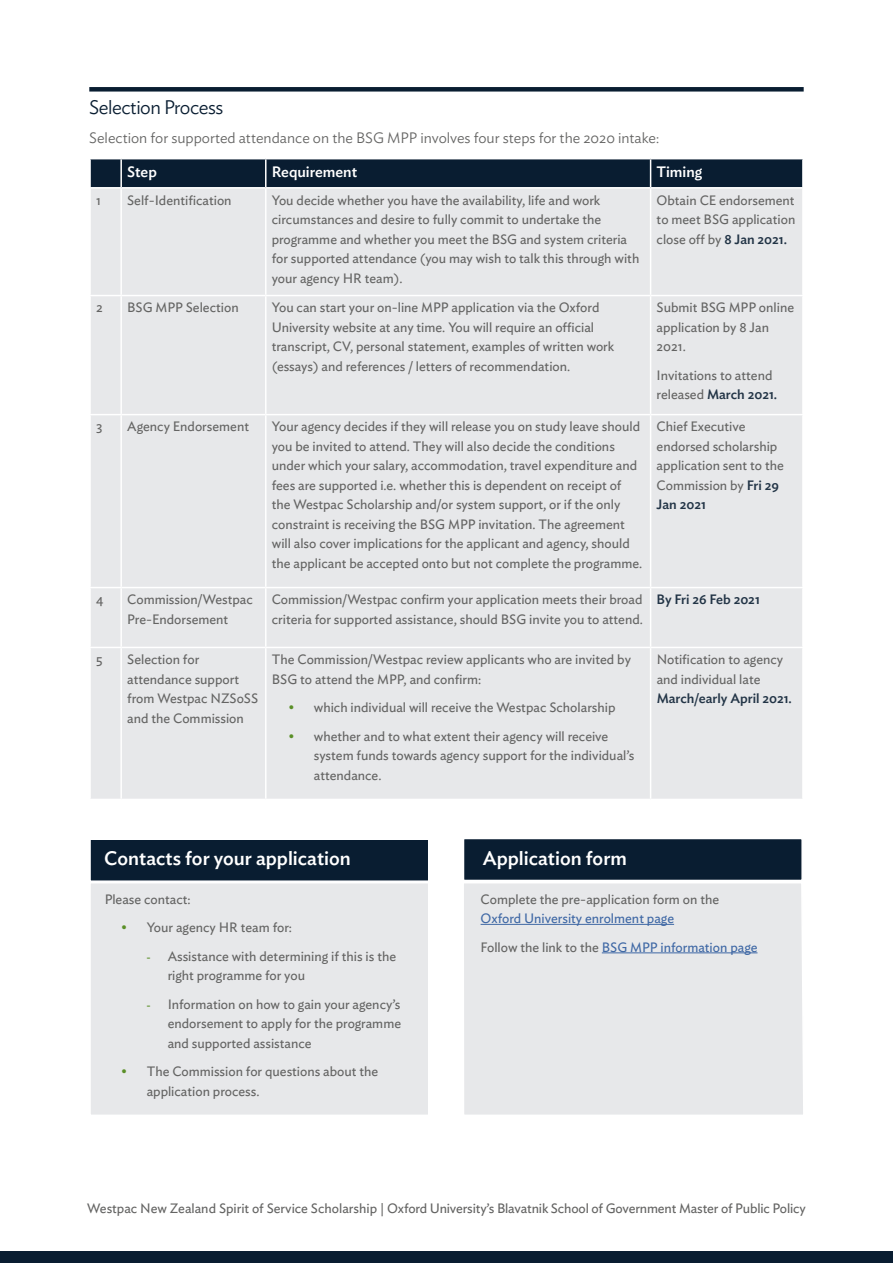
<style>
.page{position:relative;width:893px;height:1263px;background:#fff}
.page>*{position:absolute;margin:0;border:0;box-sizing:border-box;transform-origin:0 0}
.t1{font:500 19.5px "Ideal Sans";color:#fff}
.t2{font:300 19.5px "Ideal Sans";letter-spacing:-.025em;color:#091d31}
.t3{font:300 15px "Ideal Sans";color:#646463}
.t4{font:500 15px "Ideal Sans";color:#fff}
.t5{font:13.5px/19.5px "Ideal Sans";color:#646463}
.t6{font:13.5px/28.5px "Ideal Sans";color:#3f68a5}
.t7{font:500 13.5px "Ideal Sans";color:#223446}
.s1{font-weight:500;color:#223446}
.s2{color:#5a8f27}
.s3{font-family:"Futura PT";color:#5a8f27}
.s4{color:#646463}
</style>
<div class="page">
<div style="left:89px;top:87px;width:715px;height:5px;background:#091d31"></div>
<div style="left:91px;top:189px;width:711px;height:610px;background:#e7e8ea"></div>
<hr style="left:120px;top:189px;width:2px;height:106px;background:#fff">
<hr style="left:265px;top:189px;width:1px;height:106px;background:#fff">
<hr style="left:650px;top:189px;width:1px;height:106px;background:#fff">
<hr style="left:89px;top:295px;width:32px;height:1px;background:#fff">
<hr style="left:121px;top:295px;width:145px;height:1px;background:#fff">
<hr style="left:120px;top:296px;width:2px;height:118px;background:#fff">
<hr style="left:266px;top:295px;width:385px;height:1px;background:#fff">
<hr style="left:265px;top:296px;width:1px;height:118px;background:#fff">
<hr style="left:651px;top:295px;width:153px;height:1px;background:#fff">
<hr style="left:650px;top:296px;width:1px;height:118px;background:#fff">
<hr style="left:89px;top:414px;width:32px;height:1px;background:#fff">
<hr style="left:121px;top:414px;width:145px;height:1px;background:#fff">
<hr style="left:120px;top:415px;width:2px;height:172px;background:#fff">
<hr style="left:266px;top:414px;width:385px;height:1px;background:#fff">
<hr style="left:265px;top:415px;width:1px;height:172px;background:#fff">
<hr style="left:651px;top:414px;width:153px;height:1px;background:#fff">
<hr style="left:650px;top:415px;width:1px;height:172px;background:#fff">
<hr style="left:89px;top:587px;width:32px;height:1px;background:#fff">
<hr style="left:121px;top:587px;width:145px;height:1px;background:#fff">
<hr style="left:120px;top:588px;width:2px;height:59px;background:#fff">
<hr style="left:266px;top:587px;width:385px;height:1px;background:#fff">
<hr style="left:265px;top:588px;width:1px;height:59px;background:#fff">
<hr style="left:651px;top:587px;width:153px;height:1px;background:#fff">
<hr style="left:650px;top:588px;width:1px;height:59px;background:#fff">
<hr style="left:89px;top:647px;width:32px;height:1px;background:#fff">
<hr style="left:121px;top:647px;width:145px;height:1px;background:#fff">
<hr style="left:120px;top:648px;width:2px;height:151px;background:#fff">
<hr style="left:266px;top:647px;width:385px;height:1px;background:#fff">
<hr style="left:265px;top:648px;width:1px;height:151px;background:#fff">
<hr style="left:651px;top:647px;width:153px;height:1px;background:#fff">
<hr style="left:650px;top:648px;width:1px;height:151px;background:#fff">
<div style="left:90px;top:159px;width:712px;height:28px;background:#091d31"></div>
<div style="left:0;top:1251px;width:893px;height:12px;background:#091d31"></div>
<div style="left:464px;top:883px;width:339px;height:232px;background:#e7e8ea"></div>
<div style="left:89px;top:882px;width:340px;height:234px;background:#e7e8ea;border:2px solid #fff"></div>
<div style="left:463px;top:838px;width:339px;height:42px;background:#091d31"></div>
<div style="left:463px;top:838px;width:340px;height:43px;border:2px solid #fff"></div>
<div style="left:89px;top:838px;width:340px;height:44px;background:#091d31;border:2px solid #fff"></div>
<hr style="left:481px;top:924px;width:193px;height:1px;background:#3f68a5">
<hr style="left:602px;top:952px;width:155px;height:1px;background:#3f68a5">
<h1 class="t2" style="left:89px;top:92px;width:135px">Selection Process</h1>
<p class="t3" style="left:89px;top:126px;width:571px">Selection for supported attendance on the BSG MPP involves four steps for the 2020 intake:</p>
<p class="t4" style="left:127px;top:160px;width:31px">Step</p>
<p class="t4" style="left:272px;top:160px;width:87px">Requirement</p>
<p class="t4" style="left:657px;top:160px;width:47px">Timing</p>
<p class="t5" style="left:96px;top:189px;width:6px">1</p>
<p class="t5" style="left:127px;top:189px;width:106px">Self-Identification</p>
<p class="t5" style="left:272px;top:189px;width:369px">You decide whether you have the availability, life and work circumstances and desire to fully commit to undertake the programme and whether you meet the BSG and system criteria for supported attendance (you may wish to talk this through with your agency HR team).</p>
<p class="t5" style="left:657px;top:189px;width:140px;text-align:justify">Obtain CE endorsement to meet BSG application close off by <span class="s1">8 Jan 2021.</span></p>
<p class="t5" style="left:96px;top:297px;width:8px">2</p>
<p class="t5" style="left:127px;top:297px;width:113px">BSG MPP Selection</p>
<p class="t5" style="left:272px;top:297px;width:344px">You can start your on-line MPP application via the Oxford University website at any time. You will require an official transcript, CV, personal statement, examples of written work (essays) and references / letters of recommendation.</p>
<p class="t5" style="left:657px;top:297px;width:139px">Submit BSG MPP online application by 8 Jan<br>2021.</p>
<p class="t5" style="left:657px;top:364px;width:122px">Invitations to attend released <span class="s1">March 2021.</span></p>
<p class="t5" style="left:96px;top:416px;width:8px">3</p>
<p class="t5" style="left:127px;top:416px;width:123px">Agency Endorsement</p>
<p class="t5" style="left:272px;top:416px;width:372px">Your agency decides if they will release you on study leave should you be invited to attend. They will also decide the conditions under which your salary, accommodation, travel expenditure and fees are supported i.e. whether this is dependent on receipt of the Westpac Scholarship and/or system support, or if the only constraint is receiving the BSG MPP invitation. The agreement will also cover implications for the applicant and agency, should the applicant be accepted onto but not complete the programme.</p>
<p class="t5" style="left:657px;top:416px;width:129px">Chief Executive endorsed scholarship application sent to the<br>Commission by <span class="s1">Fri 29<br>Jan 2021</span></p>
<p class="t5" style="left:96px;top:589px;width:9px">4</p>
<p class="t5" style="left:127px;top:589px;width:127px">Commission/Westpac<br>Pre-Endorsement</p>
<p class="t5" style="left:272px;top:589px;width:373px">Commission/Westpac confirm your application meets their broad criteria for supported assistance, should BSG invite you to attend.</p>
<p class="t7" style="left:657px;top:589px;width:105px">By Fri 26 Feb 2021</p>
<p class="t5" style="left:96px;top:649px;width:8px">5</p>
<p class="t5" style="left:127px;top:649px;width:132px">Selection for attendance support from Westpac NZSoSS and the Commission</p>
<p class="t5" style="left:272px;top:649px;width:361px">The Commission/Westpac review applicants who are invited by<br>BSG to attend the MPP, and confirm:</p>
<p class="t5" style="left:657px;top:649px;width:128px">Notification to agency and individual late</p>
<p class="t7" style="left:657px;top:688px;width:137px">March/early April 2021.</p>
<p class="t5" style="left:288px;top:697px;width:329px"><span class="s2">•</span> which individual will receive the Westpac Scholarship</p>
<p class="t5" style="left:314px;top:725px;width:322px;text-indent:-26px"><span class="s2">•</span> whether and to what extent their agency will receive system funds towards agency support for the individual’s attendance.</p>
<h1 class="t1" style="left:104px;top:844px;width:248px">Contacts for your application</h1>
<h1 class="t1" style="left:483px;top:844px;width:146px">Application form</h1>
<p class="t5" style="left:105px;top:888px;width:88px">Please contact:</p>
<p class="t5" style="left:121px;top:916px;width:172px"><span class="s2">•</span> Your agency HR team for:</p>
<p class="t5" style="left:168px;top:945px;width:230px;text-indent:-21px"><span class="s3">-</span> Assistance with determining if this is the right programme for you</p>
<p class="t5" style="left:168px;top:993px;width:235px;text-align:justify;text-indent:-21px"><span class="s3">-</span> Information on how to gain your agency’s endorsement to apply for the programme and supported assistance</p>
<p class="t5" style="left:147px;top:1060px;width:233px;text-indent:-26px"><span class="s2">•</span> The Commission for questions about the application process.</p>
<p class="t5" style="left:481px;top:888px;width:240px">Complete the pre-application form on the</p>
<p class="t6" style="left:481px;top:903px;width:278px">Oxford University enrolment page<br><span class="s4">Follow the link to the</span> BSG MPP information page</p>
<p class="t5" style="left:87px;top:1197px;width:720px">Westpac New Zealand Spirit of Service Scholarship | Oxford University’s Blavatnik School of Government Master of Public Policy</p>
</div>
